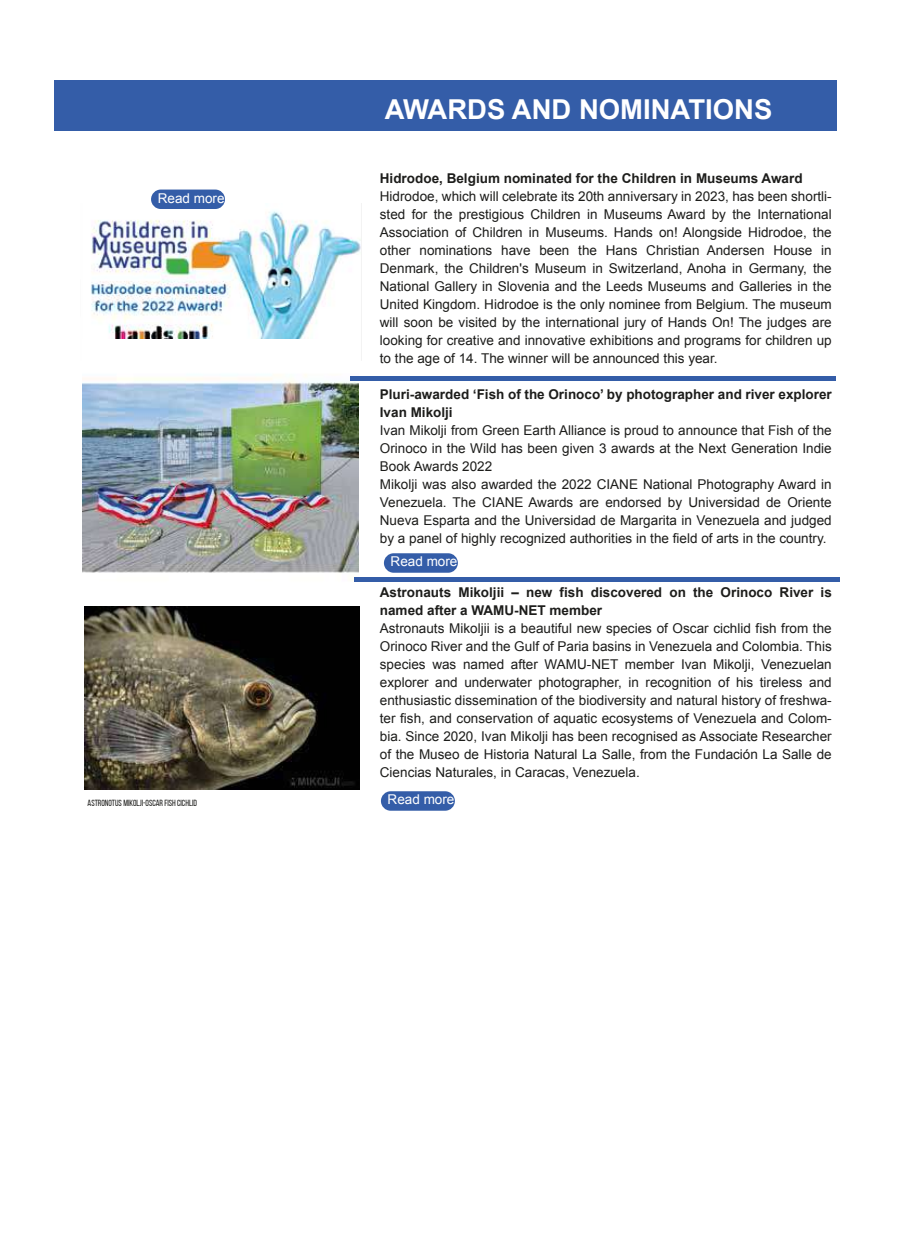
<style>
.page{position:relative;width:898px;height:1258px;background:#fff}
.page>*{position:absolute;margin:0;border:0;box-sizing:border-box;transform-origin:0 0}
.t1{font:700 27.45px "Arial";color:#fff}
.t2{font:13.5px/18px "Arial";color:#1d1d1b;text-align:justify}
.t3{font:700 13.5px/18px "Arial";color:#1d1d1b}
.t4{font:13.5px "Arial";color:#fff}
.t5{font:8.85px "Bebas Neue";color:#1d1d1b}
</style>
<div class="page">
<img style="left:91px;top:204px;width:271px;height:156px">
<img style="left:83px;top:339px;width:275px;height:241px">
<img style="left:84px;top:606px;width:275px;height:183px">
<hr style="left:349px;top:376px;width:486px;height:4px;background:#345da8">
<hr style="left:353px;top:578px;width:486px;height:4px;background:#345da8">
<div style="left:151px;top:190px;width:74px;height:19px;background:#345da8;border-radius:10px"></div>
<div style="left:384px;top:553px;width:73px;height:20px;background:#345da8;border-radius:10px"></div>
<div style="left:381px;top:791px;width:73px;height:20px;background:#345da8;border-radius:10px"></div>
<div style="left:54px;top:81px;width:781px;height:50px;background:#345da8"></div>
<p class="t4" style="left:158px;top:190px;width:68px">Read more</p>
<p class="t5" style="left:88px;top:799px;width:111px">ASTRONOTUS MIKOLJI-OSCAR FISH CICHLID</p>
<h1 class="t1" style="left:384px;top:94px;width:389px">AWARDS AND NOMINATIONS</h1>
<p class="t3" style="left:379px;top:169px;width:424px">Hidrodoe, Belgium nominated for the Children in Museums Award</p>
<p class="t2" style="left:379px;top:187px;width:453px">Hidrodoe, which will celebrate its 20th anniversary in 2023, has been shortli&shy;sted for the prestigious Children in Museums Award by the International Association of Children in Museums. Hands on! Alongside Hidrodoe, the other nominations have been the Hans Christian Andersen House in Denmark, the Children's Museum in Switzerland, Anoha in Germany, the National Gallery in Slovenia and the Leeds Museums and Galleries in the United Kingdom. Hidrodoe is the only nominee from Belgium. The museum will soon be visited by the international jury of Hands On! The judges are looking for creative and innovative exhibitions and programs for children up to the age of 14. The winner will be announced this year.</p>
<p class="t3" style="left:379px;top:385px;width:453px">Pluri-awarded ‘Fish of the Orinoco’ by photographer and river explorer<br>Ivan Mikolji</p>
<p class="t2" style="left:379px;top:421px;width:453px;text-align:left">Ivan Mikolji from Green Earth Alliance is proud to announce that Fish of the Orinoco in the Wild has been given 3 awards at the Next Generation Indie Book Awards 2022<br>Mikolji was also awarded the 2022 CIANE National Photography Award in Venezuela. The CIANE Awards are endorsed by Universidad de Oriente Nueva Esparta and the Universidad de Margarita in Venezuela and judged by a panel of highly recognized authorities in the field of arts in the country.</p>
<p class="t4" style="left:390px;top:554px;width:68px">Read more</p>
<p class="t3" style="left:379px;top:583px;width:453px">Astronauts Mikoljii – new fish discovered on the Orinoco River is named after a WAMU-NET member</p>
<p class="t2" style="left:379px;top:619px;width:453px">Astronauts Mikoljii is a beautiful new species of Oscar cichlid fish from the Orinoco River and the Gulf of Paria basins in Venezuela and Colombia. This species was named after WAMU-NET member Ivan Mikolji, Venezuelan explorer and underwater photographer, in recognition of his tireless and enthusiastic dissemination of the biodiversity and natural history of freshwa&shy;ter fish, and conservation of aquatic ecosystems of Venezuela and Colom&shy;bia. Since 2020, Ivan Mikolji has been recognised as Associate Researcher of the Museo de Historia Natural La Salle, from the Fundación La Salle de Ciencias Naturales, in Caracas, Venezuela.</p>
<p class="t4" style="left:387px;top:792px;width:68px">Read more</p>
</div>
